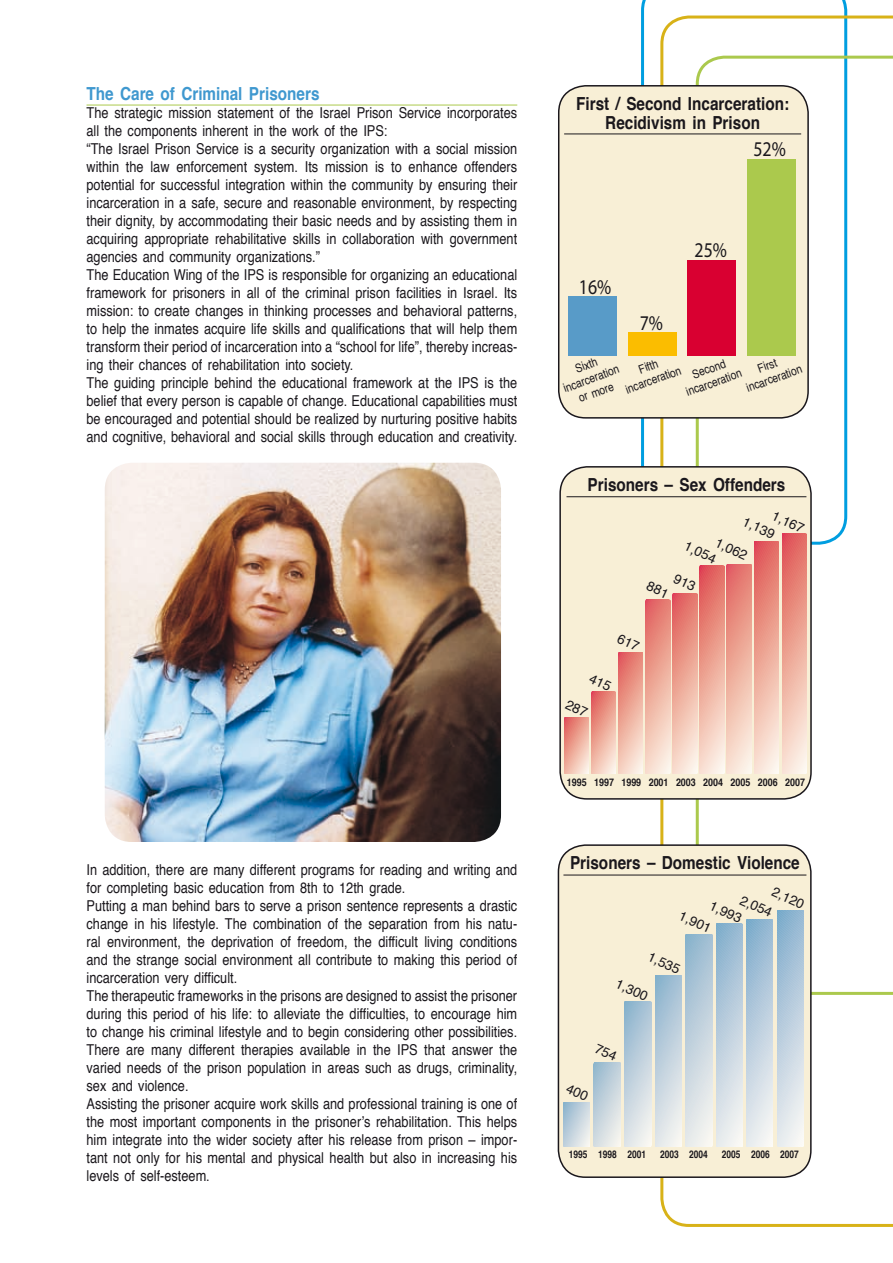
<style>
.page{position:relative;width:893px;height:1263px;background:#fff}
.page>*{position:absolute;margin:0;border:0;box-sizing:border-box;transform-origin:0 0}
.t1{font:21px "Myriad Pro";color:#1a171c;scale:.85 1}
.t2{font:700 18px/19.5px "Helvetica";color:#1a171c;text-align:center;scale:.85 1}
.t3{font:700 18px "Helvetica";color:#3f98cf;scale:.85 1}
.t4{font:15px/18px "Helvetica";color:#1a171c;scale:.85 1}
.t5{font:13.5px "Helvetica";color:#1a171c}
.t6{font:12px/14.4px "Helvetica";color:#1a171c;text-align:center;scale:.85 1}
.t7{font:700 10.5px "Helvetica";color:#1a171c;scale:.85 1}
.t8{font:700 10.5px "Helvetica";color:#1a171c;scale:.8 1}
</style>
<div class="page">
<svg style="left:641px;top:0;width:206px;height:466px"></svg>
<svg style="left:660px;top:16px;width:233px;height:1211px"></svg>
<svg style="left:696px;top:56px;width:197px;height:939px"></svg>
<hr style="left:87px;top:105px;width:430px;height:1px;background:#abc94d">
<img style="left:105px;top:463px;width:396px;height:379px;border-radius:27px">
<div style="left:559px;top:86px;width:249px;height:332px;background:#f8efd6;border-radius:27px"></div>
<div style="left:558px;top:85px;width:251px;height:334px;border:2px solid #1a171c;border-radius:27px"></div>
<div style="left:560px;top:467px;width:251px;height:332px;background:#f8efd6;border-radius:27px"></div>
<div style="left:559px;top:466px;width:253px;height:334px;border:2px solid #1a171c;border-radius:27px"></div>
<hr style="left:566px;top:496px;width:240px;height:1px;background:#1a171c">
<hr style="left:564px;top:134px;width:237px;height:1px;background:#1a171c">
<div style="left:558px;top:845px;width:253px;height:332px;background:#f8efd6;border-radius:27px"></div>
<div style="left:558px;top:844px;width:254px;height:334px;border:2px solid #1a171c;border-radius:27px"></div>
<hr style="left:563px;top:875px;width:243px;height:1px;background:#1a171c">
<div style="left:747px;top:159px;width:49px;height:197px;background:#abc94d"></div>
<div style="left:688px;top:260px;width:48px;height:96px;background:#d90031"></div>
<div style="left:628px;top:332px;width:49px;height:24px;background:#fbbd00"></div>
<div style="left:569px;top:296px;width:48px;height:60px;background:#589bc8"></div>
<svg style="left:564px;top:534px;width:242px;height:240px"></svg>
<svg style="left:563px;top:910px;width:241px;height:237px"></svg>
<p class="t3" style="left:87px;top:78px;width:276px">The Care of Criminal Prisoners</p>
<p class="t4" style="left:87px;top:104px;width:508px">The strategic mission statement of the Israel Prison Service incorporates all the components inherent in the work of the IPS:<br>“The Israel Prison Service is a security organization with a social mission within the law enforcement system. Its mission is to enhance offenders potential for successful integration within the community by ensuring their incarceration in a safe, secure and reasonable environment, by respecting their dignity, by accommodating their basic needs and by assisting them in acquiring appropriate rehabilitative skills in collaboration with government agencies and community organizations.”<br>The Education Wing of the IPS is responsible for organizing an educational framework for prisoners in all of the criminal prison facilities in Israel. Its mission: to create changes in thinking processes and behavioral patterns, to help the inmates acquire life skills and qualifications that will help them transform their period of incarceration into a “school for life”, thereby increas&shy;ing their chances of rehabilitation into society.<br>The guiding principle behind the educational framework at the IPS is the belief that every person is capable of change. Educational capabilities must be encouraged and potential should be realized by nurturing positive habits and cognitive, behavioral and social skills through education and creativity.</p>
<p class="t2" style="left:576px;top:93px;width:252px">First / Second Incarceration:<br>Recidivism in Prison</p>
<h1 class="t1" style="left:753px;top:136px;width:40px">52%</h1>
<h1 class="t1" style="left:579px;top:274px;width:40px">16%</h1>
<h1 class="t1" style="left:640px;top:310px;width:29px">7%</h1>
<h1 class="t1" style="left:694px;top:237px;width:40px">25%</h1>
<p class="t6" style="left:556px;top:368px;width:70px;rotate:-20deg">Sixth incarceration or more</p>
<p class="t6" style="left:739px;top:367px;width:70px;rotate:-20deg">First incarceration</p>
<p class="t6" style="left:679px;top:371px;width:70px;rotate:-20deg">Second incarceration</p>
<p class="t6" style="left:618px;top:369px;width:70px;rotate:-20deg">Fifth incarceration</p>
<p class="t2" style="left:588px;top:474px;width:234px">Prisoners – Sex Offenders</p>
<p class="t5" style="left:778px;top:504px;width:35px;rotate:25deg">1,167</p>
<p class="t5" style="left:748px;top:510px;width:35px;rotate:25deg">1,139</p>
<p class="t5" style="left:721px;top:531px;width:35px;rotate:25deg">1,062</p>
<p class="t5" style="left:690px;top:535px;width:35px;rotate:25deg">1,054</p>
<p class="t4" style="left:87px;top:860px;width:508px">In addition, there are many different programs for reading and writing and for completing basic education from 8th to 12th grade.<br>Putting a man behind bars to serve a prison sentence represents a drastic change in his lifestyle. The combination of the separation from his natu&shy;ral environment, the deprivation of freedom, the difficult living conditions and the strange social environment all contribute to making this period of incarceration very difficult.<br>The therapeutic frameworks in the prisons are designed to assist the prisoner during this period of his life: to alleviate the difficulties, to encourage him to change his criminal lifestyle and to begin considering other possibilities.<br>There are many different therapies available in the IPS that answer the varied needs of the prison population in areas such as drugs, criminality, sex and violence.<br>Assisting the prisoner acquire work skills and professional training is one of the most important components in the prisoner’s rehabilitation. This helps him integrate into the wider society after his release from prison – impor&shy;tant not only for his mental and physical health but also in increasing his levels of self-esteem.</p>
<p class="t7" style="left:567px;top:772px;width:282px">1995 1997 1999 2001 2003 2004 2005 2006 2007</p>
<p class="t2" style="left:570px;top:852px;width:272px">Prisoners – Domestic Violence</p>
<p class="t5" style="left:777px;top:880px;width:35px;rotate:24deg">2,120</p>
<p class="t5" style="left:746px;top:889px;width:35px;rotate:24deg">2,054</p>
<p class="t5" style="left:685px;top:904px;width:35px;rotate:24deg">1,901</p>
<p class="t5" style="left:715px;top:894px;width:35px;rotate:24deg">1,993</p>
<p class="t5" style="left:653px;top:945px;width:35px;rotate:24deg">1,535</p>
<p class="t5" style="left:621px;top:972px;width:35px;rotate:24deg">1,300</p>
<p class="t8" style="left:569px;top:1145px;width:98px">1995 1998 2001</p>
<p class="t8" style="left:660px;top:1145px;width:61px">2003 2004</p>
<p class="t8" style="left:722px;top:1145px;width:98px">2005 2006 2007</p>
</div>
